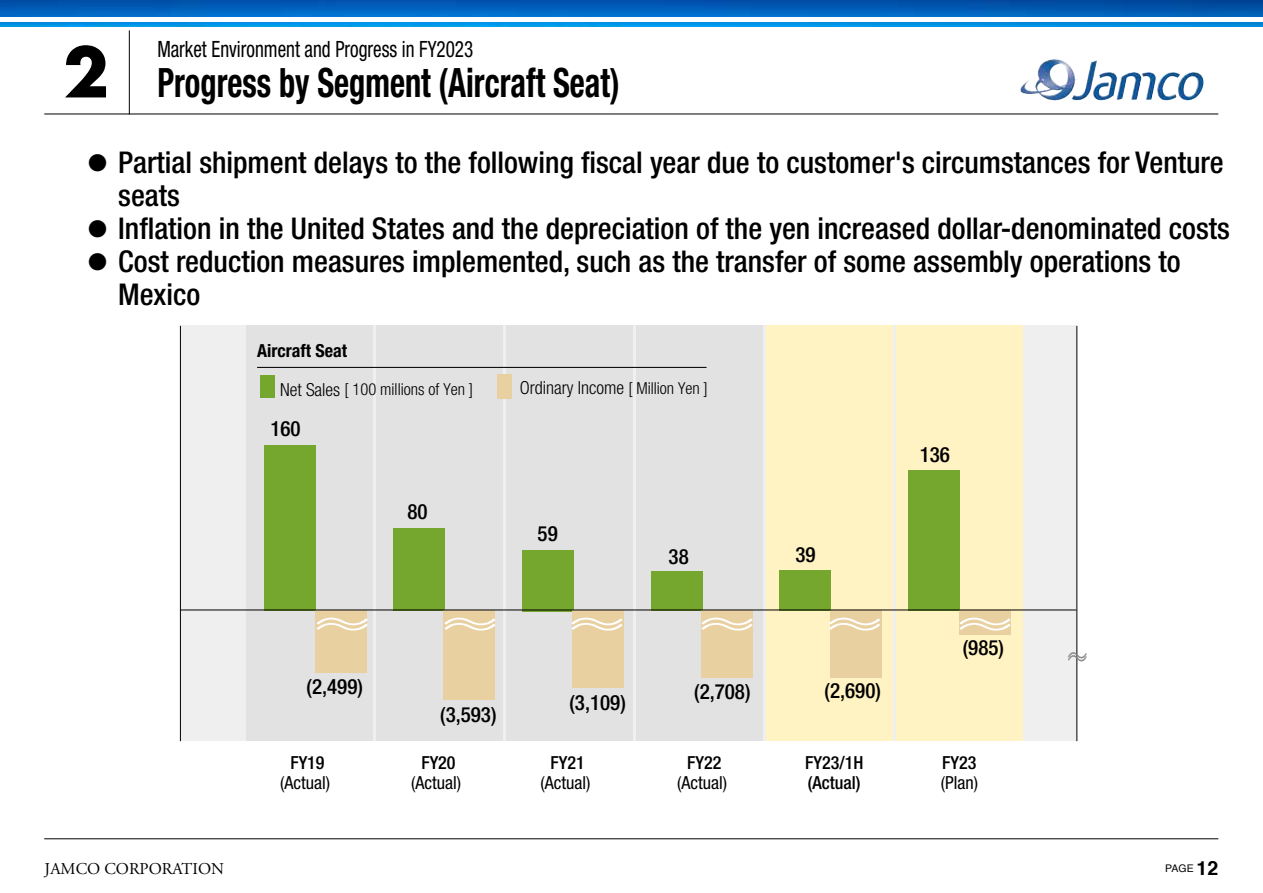
<style>
.page{position:relative;width:1263px;height:893px;background:#fff}
.page>*{position:absolute;margin:0;border:0;box-sizing:border-box;transform-origin:0 0}
.t1{font:700 67.5px "Futura";color:#000}
.t2{font:700 condensed 40.5px "Helvetica Neue";color:#000;scale:.8 1}
.t3{font:300 37.65px "Gothic MB101 Pro";color:#fff;scale:1.81 1}
.t4{font:300 30.9px "Gothic MB101 Pro";color:#898989;scale:.8 1}
.t5{font:500 condensed 30px/33px "Helvetica Neue";color:#000}
.t6{font:24px "Zapf Dingbats ITC";color:#000}
.t7{font:condensed 22.5px "Helvetica Neue";color:#000;scale:.85 1}
.t8{font:500 condensed 21px "Helvetica Neue";color:#000}
.t9{font:700 19.5px "Helvetica";color:#000}
.t10{font:condensed 18px "Helvetica Neue";color:#000}
.t11{font:500 condensed 18px/19.5px "Helvetica Neue";color:#000}
.t12{font:300 condensed 18px "Helvetica Neue";color:#000}
.t13{font:700 condensed 18px "Helvetica Neue";color:#000}
.t14{font:300 condensed 16.5px "Helvetica Neue";color:#000}
.t15{font:16.5px "Adobe Garamond Pro";color:#000}
.t16{font:10.5px "Helvetica";color:#000}
.s1{font-size:18px}
.s2{font-size:16.5px}
</style>
<div class="page">
<img style="left:1020px;top:59px;width:57px;height:41px">
<hr style="left:44px;top:114px;width:1174px;height:1px;background:#000">
<hr style="left:44px;top:838px;width:1174px;height:1px;background:#000">
<hr style="left:129px;top:30px;width:1px;height:84px;background:#000">
<img style="left:0;top:0;width:1263px;height:27px">
<hr style="left:0;top:17px;width:1263px;height:4px;background:#fff">
<div style="left:180px;top:326px;width:896px;height:415px;background:#efefef"></div>
<div style="left:896px;top:326px;width:126px;height:415px;background:#fff3c3"></div>
<div style="left:766px;top:326px;width:126px;height:415px;background:#fff3c3"></div>
<div style="left:636px;top:326px;width:126px;height:415px;background:#e2e2e3"></div>
<div style="left:506px;top:326px;width:126px;height:415px;background:#e2e2e3"></div>
<div style="left:376px;top:326px;width:126px;height:415px;background:#e2e2e3"></div>
<div style="left:246px;top:326px;width:126px;height:415px;background:#e2e2e3"></div>
<div style="left:264px;top:446px;width:52px;height:165px;background:#75a62d"></div>
<div style="left:393px;top:528px;width:52px;height:83px;background:#75a62d"></div>
<div style="left:522px;top:550px;width:51px;height:61px;background:#75a62d"></div>
<div style="left:651px;top:572px;width:51px;height:39px;background:#75a62d"></div>
<div style="left:780px;top:571px;width:51px;height:40px;background:#75a62d"></div>
<div style="left:908px;top:470px;width:52px;height:141px;background:#75a62d"></div>
<div style="left:315px;top:610px;width:51px;height:62px;background:#e9d0a1"></div>
<div style="left:444px;top:610px;width:51px;height:90px;background:#e9d0a1"></div>
<div style="left:572px;top:610px;width:52px;height:78px;background:#e9d0a1"></div>
<div style="left:701px;top:610px;width:52px;height:68px;background:#e9d0a1"></div>
<div style="left:959px;top:610px;width:52px;height:24px;background:#e9d0a1"></div>
<div style="left:830px;top:610px;width:52px;height:67px;background:#e9d0a1"></div>
<hr style="left:1076px;top:326px;width:1px;height:415px;background:#000">
<hr style="left:180px;top:326px;width:1px;height:415px;background:#000">
<hr style="left:180px;top:610px;width:896px;height:1px;background:#000">
<div style="left:497px;top:374px;width:15px;height:24px;background:#e9d0a1"></div>
<div style="left:260px;top:375px;width:15px;height:22px;background:#75a62d"></div>
<hr style="left:257px;top:367px;width:449px;height:1px;background:#000">
<h1 class="t1" style="left:63px;top:23px;width:47px">2</h1>
<p class="t7" style="left:157px;top:36px;width:373px">Market Environment and Progress FYin 2023</p>
<h2 class="t2" style="left:157px;top:58px;width:579px">Progress by Segment (Aircraft Seat(</h2>
<p class="t6" style="left:88px;top:152px;width:20px">●</p>
<p class="t6" style="left:88px;top:218px;width:20px">●</p>
<p class="t6" style="left:88px;top:251px;width:20px">●</p>
<p class="t5" style="left:118px;top:146px;width:1107px">Partial shipment delays to the following fiscal year due to customer s' circumstances for Venture</p>
<p class="t5" style="left:118px;top:179px;width:1113px">seats<br>Inflation in the United States and the depreciation of the yen increased dollar-denominated costs</p>
<p class="t5" style="left:118px;top:245px;width:1064px">Cost reduction measures implemented, such as the transfer of some assembly operations to</p>
<p class="t5" style="left:118px;top:278px;width:84px">Mexico</p>
<p class="t13" style="left:257px;top:340px;width:91px">Aircraft Seat</p>
<p class="t14" style="left:280px;top:380px;width:195px"><span class="s1">Net Sales</span> [ 100 millions of Yen ]</p>
<p class="t8" style="left:270px;top:416px;width:32px">160</p>
<p class="t12" style="left:520px;top:378px;width:189px">Ordinary Income <span class="s2">[ Million Yen [</span></p>
<p class="t8" style="left:920px;top:442px;width:32px">136</p>
<p class="t8" style="left:407px;top:499px;width:22px">80</p>
<p class="t8" style="left:538px;top:521px;width:22px">59</p>
<p class="t8" style="left:669px;top:544px;width:22px">38</p>
<p class="t8" style="left:795px;top:542px;width:22px">39</p>
<p class="t3" style="left:308px;top:590px;width:39px">~</p>
<p class="t3" style="left:436px;top:590px;width:39px">~</p>
<p class="t3" style="left:563px;top:590px;width:39px">~</p>
<p class="t3" style="left:693px;top:590px;width:39px">~</p>
<p class="t3" style="left:820px;top:590px;width:39px">~</p>
<p class="t3" style="left:951px;top:590px;width:39px">~</p>
<p class="t8" style="left:963px;top:635px;width:43px">)985(</p>
<p class="t4" style="left:1065px;top:630px;width:32px">~</p>
<p class="t8" style="left:307px;top:674px;width:58px">)2,499(</p>
<p class="t8" style="left:440px;top:702px;width:58px">)3,593(</p>
<p class="t8" style="left:569px;top:690px;width:58px">)3,109(</p>
<p class="t8" style="left:694px;top:679px;width:58px">)2,708(</p>
<p class="t8" style="left:825px;top:678px;width:58px">)2,690(</p>
<p class="t11" style="left:290px;top:753px;width:36px">FY19</p>
<p class="t10" style="left:280px;top:772px;width:52px">(Actual(</p>
<p class="t11" style="left:421px;top:753px;width:36px">FY20</p>
<p class="t10" style="left:411px;top:772px;width:52px">(Actual(</p>
<p class="t11" style="left:550px;top:753px;width:36px">FY21</p>
<p class="t10" style="left:540px;top:772px;width:52px">(Actual(</p>
<p class="t11" style="left:687px;top:753px;width:36px">FY22</p>
<p class="t10" style="left:677px;top:772px;width:52px">(Actual(</p>
<p class="t11" style="left:805px;top:753px;width:60px">FY23/1H (Actual(</p>
<p class="t11" style="left:942px;top:753px;width:36px">FY23</p>
<p class="t10" style="left:941px;top:772px;width:39px">(Plan(</p>
<p class="t15" style="left:45px;top:858px;width:181px">JAMCO CORPORATION</p>
<p class="t9" style="left:1196px;top:853px;width:23px">12</p>
<p class="t16" style="left:1165px;top:860px;width:30px">PAGE</p>
</div>
